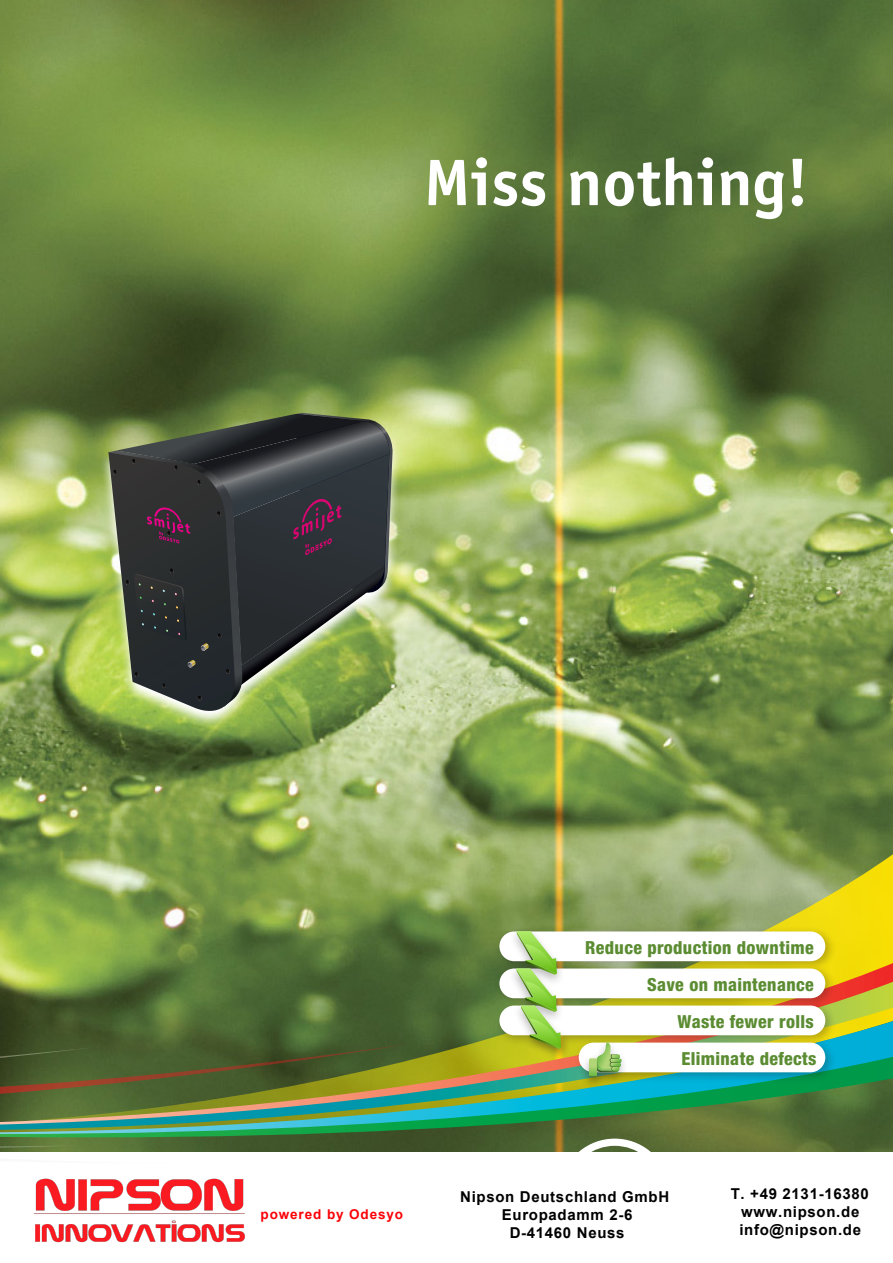
<style>
.page{position:relative;width:893px;height:1263px;background:#fff}
.page>*{position:absolute;margin:0;border:0;box-sizing:border-box;transform-origin:0 0}
.t1{font:700 66px "Officina Sans Std";color:#fff}
.t2{font:800 condensed 18px "Helvetica Neue LT Std";letter-spacing:.02em;color:#5b8c32}
.t3{font:700 15px/18px "Arial";letter-spacing:.045em;color:#000;text-align:center}
.t4{font:700 15px/18px "Arial";letter-spacing:.045em;color:#000;text-align:center}
.t5{font:700 13.5px "Arial";letter-spacing:.065em;color:#fb0207}
.s1{font-style:inherit}
</style>
<div class="page">
<img style="left:0;top:0;width:893px;height:1151px">
<svg style="left:0;top:854px;width:893px;height:109px;background:#92a652"></svg>
<svg style="left:0;top:930px;width:413px;height:222px;background:#67843b"></svg>
<svg style="left:0;top:963px;width:893px;height:19px;background:#728338"></svg>
<svg style="left:0;top:982px;width:893px;height:39px;background:#5b6f32"></svg>
<svg style="left:0;top:1021px;width:893px;height:36px;background:#496a39"></svg>
<svg style="left:0;top:1057px;width:893px;height:86px;background:#4f804b"></svg>
<svg style="left:560px;top:1138px;width:109px;height:14px"></svg>
<svg style="left:99px;top:412px;width:303px;height:317px;background:#a2ba66"></svg>
<svg style="left:108px;top:413px;width:285px;height:304px;background:#4d5542"></svg>
<div style="left:494px;top:926px;width:342px;height:162px;background:#231f20;opacity:.3"></div>
<div style="left:579px;top:1042px;width:246px;height:30px;background:#fff;border-radius:15px"></div>
<div style="left:499px;top:1005px;width:326px;height:30px;background:#fff;border-radius:15px"></div>
<div style="left:499px;top:968px;width:326px;height:30px;background:#fff;border-radius:15px"></div>
<div style="left:499px;top:931px;width:326px;height:30px;background:#fff;border-radius:15px"></div>
<div style="left:508px;top:927px;width:56px;height:60px;background:#231f20;opacity:.3"></div>
<div style="left:508px;top:964px;width:56px;height:60px;background:#231f20;opacity:.3"></div>
<div style="left:512px;top:1001px;width:57px;height:60px;background:#231f20;opacity:.3"></div>
<svg style="left:516px;top:931px;width:45px;height:118px"></svg>
<div style="left:580px;top:1039px;width:49px;height:50px;background:#231f20;opacity:.3"></div>
<svg style="left:589px;top:1042px;width:33px;height:35px"></svg>
<img style="left:33px;top:1178px;width:212px;height:65px">
<p class="t1" style="left:424px;top:141px;width:387px">Miss nothing!</p>
<p class="t5" style="left:261px;top:1205px;width:144px">powered by Odesy<span class="s1">o</span></p>
<p class="t2" style="left:585px;top:937px;width:230px">Reduce production downtime</p>
<p class="t2" style="left:647px;top:974px;width:168px">Save on maintenance</p>
<p class="t2" style="left:678px;top:1011px;width:138px">Waste fewer rolls</p>
<p class="t2" style="left:681px;top:1048px;width:137px">Eliminate defects</p>
<p class="t3" style="left:460px;top:1188px;width:211px">Nipson Deutschland GmbH<br>Europadamm 2-6<br><span class="s1">D-</span>41460 Neuss</p>
<p class="t4" style="left:731px;top:1185px;width:139px">T. +49 2131-16380 www.nipson.de info@nipson.de</p>
</div>
